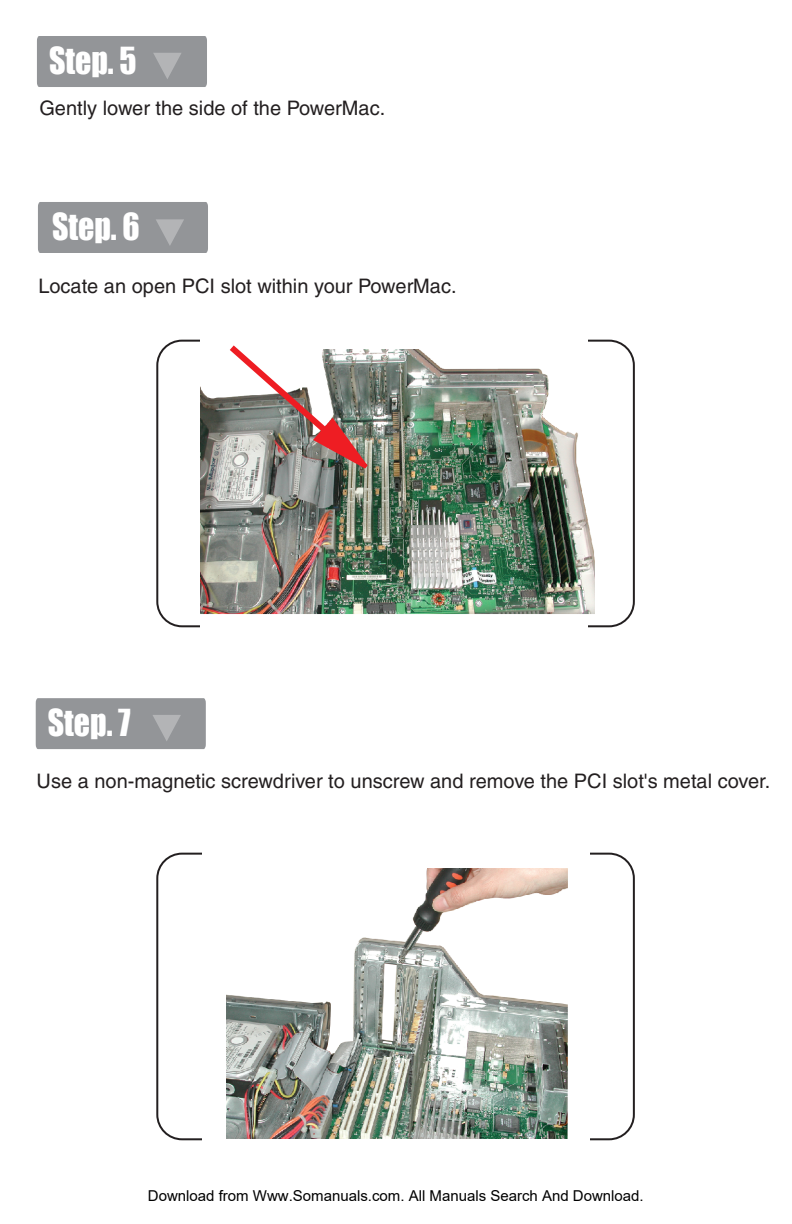
<style>
.page{position:relative;width:792px;height:1224px;background:#fff}
.page>*{position:absolute;margin:0;border:0;box-sizing:border-box;transform-origin:0 0}
.t1{font:34.2px "Impact";color:#fff;scale:.93 1}
.t2{font:20px "Helvetica";color:#231f20}
.t3{font:15px "Arial";color:#000}
</style>
<div class="page">
<div style="left:36px;top:698px;width:170px;height:51px;background:#939598"></div>
<div style="left:38px;top:202px;width:170px;height:51px;background:#939598"></div>
<div style="left:37px;top:36px;width:170px;height:51px;background:#939598"></div>
<img style="left:201px;top:349px;width:394px;height:265px">
<img style="left:223px;top:345px;width:157px;height:134px">
<img style="left:227px;top:869px;width:341px;height:270px">
<h1 class="t1" style="left:49px;top:34px;width:96px">STEP. 5</h1>
<p class="t2" style="left:39px;top:96px;width:347px">Gently lower the side of the PowerMac.</p>
<h1 class="t1" style="left:52px;top:200px;width:96px">STEP. 6</h1>
<p class="t2" style="left:38px;top:274px;width:420px">Locate an open PCI slot within your PowerMac.</p>
<h1 class="t1" style="left:48px;top:696px;width:91px">STEP. 7</h1>
<p class="t2" style="left:37px;top:769px;width:735px">Use a non-magnetic screwdriver to unscrew and remove the PCI slot's metal cover.</p>
<p class="t3" style="left:148px;top:1187px;width:497px">Download from Www.Somanuals.com. All Manuals Search And Download.</p>
</div>
